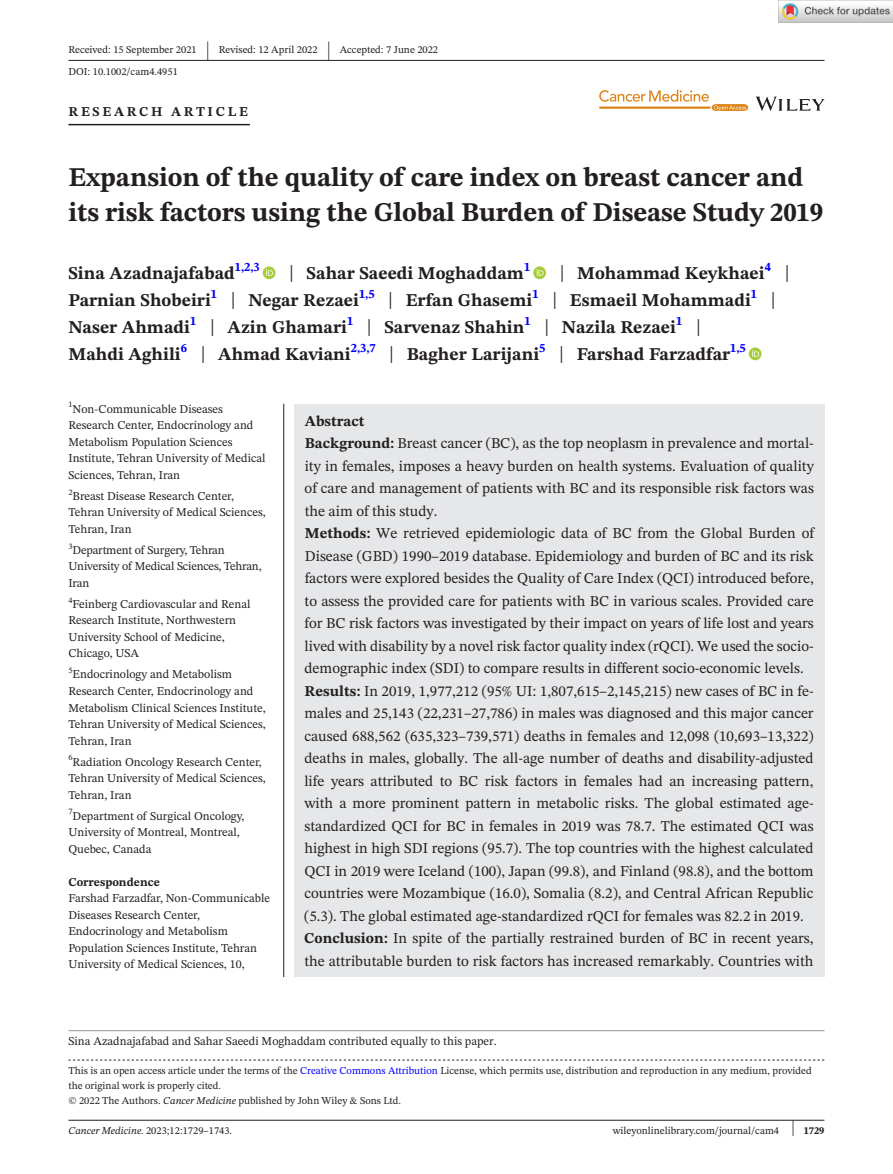
<style>
.page{position:relative;width:893px;height:1174px;background:#fff}
.page>*{position:absolute;margin:0;border:0;box-sizing:border-box;transform-origin:0 0}
.t1{font:700 27px/34.5px "STIX Two Text";letter-spacing:-.005em;color:#231f20}
.t2{font:25.65px "STIX Two Text";color:#231f20;scale:.49 1}
.t3{font:700 18px/27px "STIX Two Text";color:#231f20}
.t4{font:15px/22.5px "STIX Two Text";color:#231f20}
.t5{font:700 13.5px "STIX Two Text";letter-spacing:.2em;color:#231f20}
.t6{font:12px/16.5px "STIX Two Text";color:#231f20}
.t7{font:700 12px "STIX Two Text";color:#231f20}
.t8{font:10.5px/15px "STIX Two Text";color:#231f20}
.t9{font:8.4px "STIX Two Text";color:#231f20}
.s1{font-weight:400;font-size:23.4px}
.s2{font-weight:700}
.s3{color:#00f}
.s4{font-style:italic}
.s5{font-size:22.2px}
</style>
<div class="page">
<hr style="left:68px;top:1119px;width:756px;height:1px;background:#231f20">
<svg style="left:756px;top:97px;width:68px;height:14px"></svg>
<svg style="left:599px;top:90px;width:149px;height:21px"></svg>
<hr style="left:68px;top:60px;width:756px;height:1px;background:#231f20">
<hr style="left:68px;top:124px;width:182px;height:1px;background:#231f20">
<div style="left:263px;top:266px;width:12px;height:13px;background:#a5cd39;border-radius:50%"></div>
<svg style="left:266px;top:269px;width:7px;height:7px"></svg>
<svg style="left:533px;top:266px;width:13px;height:13px"></svg>
<svg style="left:537px;top:269px;width:7px;height:7px"></svg>
<svg style="left:749px;top:347px;width:12px;height:13px"></svg>
<svg style="left:752px;top:350px;width:7px;height:7px"></svg>
<svg style="left:68px;top:1059px;width:756px;height:1px"></svg>
<hr style="left:68px;top:1030px;width:756px;height:1px;background:#939598">
<div style="left:294px;top:404px;width:530px;height:572px;background:#e6e7e9"></div>
<hr style="left:283px;top:404px;width:1px;height:573px;background:#231f20">
<img style="left:779px;top:0;width:114px;height:23px">
<p class="t8" style="left:68px;top:42px;width:130px">Received: 15 September 2021</p>
<h2 class="t2" style="left:206px;top:32px;width:8px">|</h2>
<p class="t8" style="left:219px;top:42px;width:100px">Revised: 12 April 2022</p>
<h2 class="t2" style="left:327px;top:32px;width:8px">|</h2>
<p class="t8" style="left:340px;top:42px;width:100px">Accepted: 7 June 2022</p>
<p class="t8" style="left:68px;top:64px;width:111px">DOI: 10.1002/cam4.4951</p>
<p class="t5" style="left:68px;top:101px;width:181px">RESEARCH ARTICLE</p>
<h1 class="t1" style="left:68px;top:161px;width:756px">Expansion of the quality of care index on breast cancer and its risk factors using the Global Burden of Disease Study 2019</h1>
<p class="t3" style="left:68px;top:260px;width:193px">Sina Azadnajafabad<sup>1,2,3</sup></p>
<p class="t3" style="left:289px;top:260px;width:243px"><span class="s1">|</span> Sahar Saeedi Moghaddam<sup>1</sup></p>
<p class="t3" style="left:68px;top:260px;width:722px;text-indent:491px"><span class="s1">|</span> Mohammad Keykhaei<sup>4</sup> <span class="s1">| </span>Parnian Shobeiri<sup>1</sup> <span class="s1">|</span> Negar Rezaei<sup>1,5</sup> <span class="s1">|</span> Erfan Ghasemi<sup>1</sup> <span class="s1">|</span> Esmaeil Mohammadi<sup>1</sup> <span class="s1">| </span>Naser Ahmadi<sup>1</sup> <span class="s1">|</span> Azin Ghamari<sup>1</sup> <span class="s1">|</span> Sarvenaz Shahin<sup>1</sup> <span class="s1">|</span> Nazila Rezaei<sup>1</sup> <span class="s1">|<br></span>Mahdi Aghili<sup>6</sup> <span class="s1">|</span> Ahmad Kaviani<sup>2,3,7</sup> <span class="s1">|</span> Bagher Larijani<sup>5</sup> <span class="s1">|</span> Farshad Farzadfar<sup>1,5</sup></p>
<p class="t6" style="left:68px;top:400px;width:199px"><sup>1</sup>Non-Communicable Diseases<br>Research Center, Endocrinology and<br>Metabolism Population Sciences<br>Institute, Tehran University of Medical<br>Sciences, Tehran, Iran</p>
<p class="t6" style="left:68px;top:487px;width:199px"><sup>2</sup>Breast Disease Research Center,<br>Tehran University of Medical Sciences,<br>Tehran, Iran</p>
<p class="t6" style="left:68px;top:541px;width:195px"><sup>3</sup>Department of Surgery, Tehran<br>University of Medical Sciences, Tehran,<br>Iran</p>
<p class="t6" style="left:68px;top:595px;width:184px"><sup>4</sup>Feinberg Cardiovascular and Renal<br>Research Institute, Northwestern<br>University School of Medicine,<br>Chicago, USA</p>
<p class="t6" style="left:68px;top:666px;width:199px"><sup>5</sup>Endocrinology and Metabolism<br>Research Center, Endocrinology and<br>Metabolism Clinical Sciences Institute,<br>Tehran University of Medical Sciences,<br>Tehran, Iran</p>
<p class="t6" style="left:68px;top:753px;width:199px"><sup>6</sup>Radiation Oncology Research Center,<br>Tehran University of Medical Sciences,<br>Tehran, Iran</p>
<p class="t9" style="left:68px;top:805px;width:6px">7</p>
<p class="t6" style="left:68px;top:807px;width:178px;text-indent:4px">Department of Surgical Oncology,<br>University of Montreal, Montreal,<br>Quebec, Canada</p>
<p class="t7" style="left:68px;top:873px;width:93px">Correspondence</p>
<p class="t6" style="left:68px;top:889px;width:203px">Farshad Farzadfar, Non-Communicable Diseases Research Center, Endocrinology and Metabolism Population Sciences Institute, Tehran University of Medical Sciences, 10,</p>
<p class="t4" style="left:304px;top:409px;width:511px"><span class="s2">Abstract<br>Background:</span> Breast cancer (BC), as the top neoplasm in prevalence and mortal&shy;ity in females, imposes a heavy burden on health systems. Evaluation of quality of care and management of patients with BC and its responsible risk factors was the aim of this study.<br><span class="s2">Methods:</span> We retrieved epidemiologic data of BC from the Global Burden of Disease (GBD) 1990–2019 database. Epidemiology and burden of BC and its risk factors were explored besides the Quality of Care Index (QCI) introduced before, to assess the provided care for patients with BC in various scales. Provided care for BC risk factors was investigated by their impact on years of life lost and years lived with disability by a novel risk factor quality index (rQCI). We used the socio&shy;demographic index (SDI) to compare results in different socio-economic levels.<br><span class="s2">Results:</span> In 2019, 1,977,212 (95% UI: 1,807,615–2,145,215) new cases of BC in fe&shy;males and 25,143 (22,231–27,786) in males was diagnosed and this major cancer caused 688,562 (635,323–739,571) deaths in females and 12,098 (10,693–13,322) deaths in males, globally. The all-age number of deaths and disability-adjusted life years attributed to BC risk factors in females had an increasing pattern, with a more prominent pattern in metabolic risks. The global estimated age&shy;standardized QCI for BC in females in 2019 was 78.7. The estimated QCI was highest in high SDI regions (95.7). The top countries with the highest calculated QCI in 2019 were Iceland (100), Japan (99.8), and Finland (98.8), and the bottom countries were Mozambique (16.0), Somalia (8.2), and Central African Republic (5.3). The global estimated age-standardized rQCI for females was 82.2 in 2019.<br><span class="s2">Conclusion:</span> In spite of the partially restrained burden of BC in recent years, the attributable burden to risk factors has increased remarkably. Countries with</p>
<p class="t6" style="left:68px;top:1032px;width:430px">Sina Azadnajafabad and Sahar Saeedi Moghaddam contributed equally to this paper.</p>
<p class="t8" style="left:68px;top:1063px;width:745px">This is an open access article under the terms of the <span class="s3">Creative Commons Attribution</span> License, which permits use, distribution and reproduction in any medium, provided the original work is properly cited.<br>© 2022 The Authors. <span class="s4">Cancer Medicine</span> published by John Wiley &amp; Sons Ltd.</p>
<p class="t8" style="left:68px;top:1123px;width:165px"><span class="s4">Cancer Medicine.</span> 2023;12:1729–1743.</p>
<p class="t8" style="left:613px;top:1123px;width:213px">wileyonlinelibrary.com/journal/cam4 <span class="s5">|</span> <span class="s2">1729</span></p>
</div>
